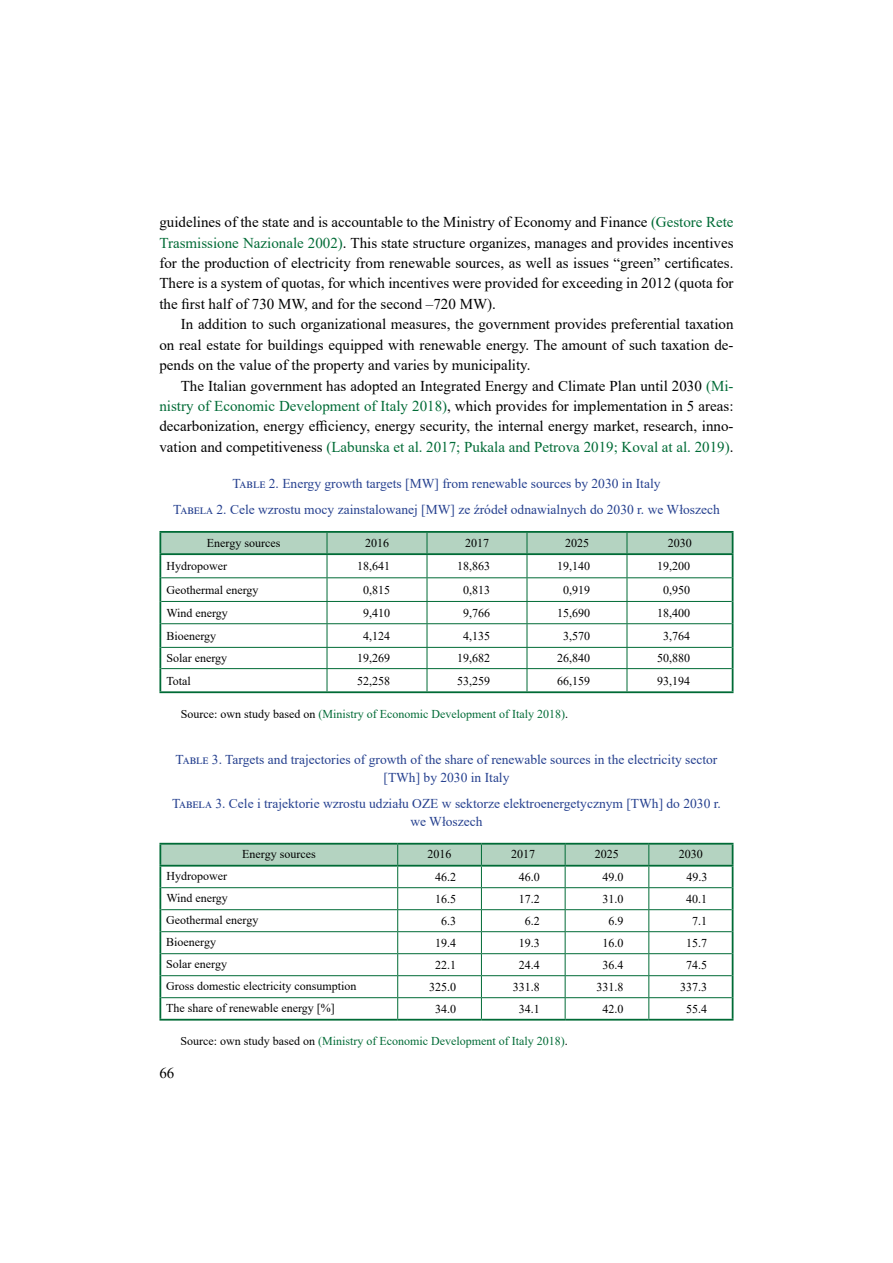
<style>
.page{position:relative;width:893px;height:1263px;background:#fff}
.page>*{position:absolute;margin:0;border:0;box-sizing:border-box;transform-origin:0 0}
.t1{font:15px/20.4px "Times New Roman";color:#000;text-align:justify}
.t2{font:13.5px/17.7px "Times New Roman";color:#25408f;text-align:center}
.t3{font:12px "Times New Roman";color:#000}
.t4{font:12px "Times New Roman";color:#006b36}
.s1{color:#006b36}
.s2{color:#000}
</style>
<div class="page">
<hr style="left:159px;top:531px;width:168px;height:2px;background:#006b36">
<hr style="left:159px;top:533px;width:2px;height:20px;background:#006b36">
<hr style="left:327px;top:531px;width:100px;height:2px;background:#006b36">
<hr style="left:427px;top:531px;width:100px;height:2px;background:#006b36">
<hr style="left:527px;top:531px;width:100px;height:2px;background:#006b36">
<hr style="left:627px;top:531px;width:106px;height:2px;background:#006b36">
<hr style="left:159px;top:555px;width:2px;height:23px;background:#006b36">
<hr style="left:159px;top:578px;width:2px;height:23px;background:#006b36">
<hr style="left:159px;top:601px;width:2px;height:23px;background:#006b36">
<hr style="left:159px;top:624px;width:2px;height:23px;background:#006b36">
<hr style="left:159px;top:647px;width:2px;height:22px;background:#006b36">
<hr style="left:159px;top:669px;width:2px;height:22px;background:#006b36">
<hr style="left:159px;top:691px;width:168px;height:2px;background:#006b36">
<hr style="left:327px;top:691px;width:100px;height:2px;background:#006b36">
<hr style="left:427px;top:691px;width:100px;height:2px;background:#006b36">
<hr style="left:527px;top:691px;width:100px;height:2px;background:#006b36">
<hr style="left:627px;top:691px;width:106px;height:2px;background:#006b36">
<svg style="left:160px;top:532px;width:573px;height:159px"></svg>
<hr style="left:159px;top:553px;width:168px;height:2px;background:#006b36">
<hr style="left:327px;top:553px;width:100px;height:2px;background:#006b36">
<hr style="left:427px;top:553px;width:100px;height:2px;background:#006b36">
<hr style="left:527px;top:553px;width:100px;height:2px;background:#006b36">
<hr style="left:627px;top:553px;width:106px;height:2px;background:#006b36">
<hr style="left:159px;top:843px;width:239px;height:1px;background:#006b36">
<hr style="left:159px;top:844px;width:2px;height:21px;background:#006b36">
<hr style="left:398px;top:843px;width:83px;height:1px;background:#006b36">
<hr style="left:481px;top:843px;width:84px;height:1px;background:#006b36">
<hr style="left:565px;top:843px;width:84px;height:1px;background:#006b36">
<hr style="left:649px;top:843px;width:84px;height:1px;background:#006b36">
<hr style="left:159px;top:866px;width:2px;height:22px;background:#006b36">
<hr style="left:159px;top:888px;width:2px;height:22px;background:#006b36">
<hr style="left:159px;top:910px;width:2px;height:22px;background:#006b36">
<hr style="left:159px;top:932px;width:2px;height:22px;background:#006b36">
<hr style="left:159px;top:954px;width:2px;height:22px;background:#006b36">
<hr style="left:159px;top:976px;width:2px;height:22px;background:#006b36">
<hr style="left:159px;top:998px;width:2px;height:21px;background:#006b36">
<hr style="left:159px;top:1019px;width:239px;height:1px;background:#006b36">
<hr style="left:398px;top:1019px;width:83px;height:1px;background:#006b36">
<hr style="left:481px;top:1019px;width:84px;height:1px;background:#006b36">
<hr style="left:565px;top:1019px;width:84px;height:1px;background:#006b36">
<hr style="left:649px;top:1019px;width:84px;height:1px;background:#006b36">
<svg style="left:160px;top:844px;width:573px;height:175px"></svg>
<hr style="left:159px;top:865px;width:239px;height:1px;background:#006b36">
<hr style="left:398px;top:865px;width:83px;height:1px;background:#006b36">
<hr style="left:481px;top:865px;width:84px;height:1px;background:#006b36">
<hr style="left:565px;top:865px;width:84px;height:1px;background:#006b36">
<hr style="left:649px;top:865px;width:84px;height:1px;background:#006b36">
<p class="t1" style="left:159px;top:212px;width:576px">guidelines of the state and is accountable to the Ministry of Economy and Finance <span class="s1">(Gestore Rete Trasmissione Nazionale 2002)</span>. This state structure organizes, manages and provides incentives for the production of electricity from renewable sources, as well as issues “green” certificates.<br>There is a system of quotas, for which incentives were provided for exceeding in 2012 (quota for the first half of 730 MW, and for the second –720 MW).</p>
<p class="t1" style="left:159px;top:314px;width:576px;text-indent:21px">In addition to such organizational measures, the government provides preferential taxation on real estate for buildings equipped with renewable energy. The amount of such taxation de&shy;pends on the value of the property and varies by municipality.</p>
<p class="t1" style="left:159px;top:375px;width:576px;text-indent:21px">The Italian government has adopted an Integrated Energy and Climate Plan until 2030 <span class="s1">(Mi&shy;nistry of Economic Development of Italy 2018)</span>, which provides for implementation in 5 areas: decarbonization, energy efficiency, energy security, the internal energy market, research, inno&shy;vation and competitiveness <span class="s1">(Labunska et al. 2017; Pukala and Petrova 2019; Koval at al. 2019)</span>.</p>
<p class="t2" style="left:173px;top:470px;width:548px;line-height:26.2px">Table 2. Energy growth targets [MW] from renewable sources by 2030 in Italy<br>Tabela 2. Cele wzrostu mocy zainstalowanej [MW] ze źródeł odnawialnych do 2030 r. we Włoszech</p>
<p class="t3" style="left:207px;top:535px;width:75px">Energy sources</p>
<p class="t3" style="left:365px;top:535px;width:25px">2016</p>
<p class="t3" style="left:465px;top:535px;width:25px">2017</p>
<p class="t3" style="left:565px;top:535px;width:25px">2025</p>
<p class="t3" style="left:668px;top:535px;width:25px">2030</p>
<p class="t3" style="left:166px;top:558px;width:62px">Hydropower</p>
<p class="t3" style="left:357px;top:558px;width:34px">18,641</p>
<p class="t3" style="left:457px;top:558px;width:34px">18,863</p>
<p class="t3" style="left:557px;top:558px;width:34px">19,140</p>
<p class="t3" style="left:657px;top:558px;width:34px">19,200</p>
<p class="t3" style="left:166px;top:581px;width:94px">Geothermal energy</p>
<p class="t3" style="left:363px;top:581px;width:28px">0,815</p>
<p class="t3" style="left:463px;top:581px;width:28px">0,813</p>
<p class="t3" style="left:563px;top:581px;width:28px">0,919</p>
<p class="t3" style="left:663px;top:581px;width:28px">0,950</p>
<p class="t3" style="left:166px;top:604px;width:63px">Wind energy</p>
<p class="t3" style="left:363px;top:604px;width:28px">9,410</p>
<p class="t3" style="left:463px;top:604px;width:28px">9,766</p>
<p class="t3" style="left:557px;top:604px;width:34px">15,690</p>
<p class="t3" style="left:657px;top:604px;width:34px">18,400</p>
<p class="t3" style="left:166px;top:627px;width:51px">Bioenergy</p>
<p class="t3" style="left:363px;top:627px;width:28px">4,124</p>
<p class="t3" style="left:463px;top:627px;width:28px">4,135</p>
<p class="t3" style="left:563px;top:627px;width:28px">3,570</p>
<p class="t3" style="left:663px;top:627px;width:28px">3,764</p>
<p class="t3" style="left:166px;top:650px;width:62px">Solar energy</p>
<p class="t3" style="left:357px;top:650px;width:34px">19,269</p>
<p class="t3" style="left:457px;top:650px;width:34px">19,682</p>
<p class="t3" style="left:557px;top:650px;width:34px">26,840</p>
<p class="t3" style="left:657px;top:650px;width:34px">50,880</p>
<p class="t3" style="left:166px;top:672px;width:26px">Total</p>
<p class="t3" style="left:357px;top:672px;width:34px">52,258</p>
<p class="t3" style="left:457px;top:672px;width:34px">53,259</p>
<p class="t3" style="left:557px;top:672px;width:34px">66,159</p>
<p class="t3" style="left:657px;top:672px;width:34px">93,194</p>
<p class="t4" style="left:181px;top:705px;width:389px"><span class="s2">Source: own study based on</span> (Ministry of Economic Development of Italy 2018)<span class="s2">.</span></p>
<p class="t2" style="left:176px;top:750px;width:543px">Table 3. Targets and trajectories of growth of the share of renewable sources in the electricity sector [TWh] by 2030 in Italy</p>
<p class="t2" style="left:172px;top:794px;width:550px">Tabela 3. Cele i trajektorie wzrostu udziału OZE w sektorze elektroenergetycznym [TWh] do 2030 r. we Włoszech</p>
<p class="t3" style="left:242px;top:845px;width:75px">Energy sources</p>
<p class="t3" style="left:428px;top:845px;width:25px">2016</p>
<p class="t3" style="left:511px;top:845px;width:25px">2017</p>
<p class="t3" style="left:595px;top:845px;width:25px">2025</p>
<p class="t3" style="left:679px;top:845px;width:25px">2030</p>
<p class="t3" style="left:166px;top:867px;width:62px">Hydropower</p>
<p class="t3" style="left:435px;top:868px;width:22px">46.2</p>
<p class="t3" style="left:519px;top:868px;width:22px">46.0</p>
<p class="t3" style="left:603px;top:868px;width:22px">49.0</p>
<p class="t3" style="left:686px;top:868px;width:22px">49.3</p>
<p class="t3" style="left:166px;top:889px;width:63px">Wind energy</p>
<p class="t3" style="left:435px;top:890px;width:22px">16.5</p>
<p class="t3" style="left:519px;top:890px;width:22px">17.2</p>
<p class="t3" style="left:603px;top:890px;width:22px">31.0</p>
<p class="t3" style="left:686px;top:890px;width:22px">40.1</p>
<p class="t3" style="left:166px;top:911px;width:94px">Geothermal energy</p>
<p class="t3" style="left:441px;top:912px;width:16px">6.3</p>
<p class="t3" style="left:525px;top:912px;width:16px">6.2</p>
<p class="t3" style="left:609px;top:912px;width:16px">6.9</p>
<p class="t3" style="left:692px;top:912px;width:16px">7.1</p>
<p class="t3" style="left:166px;top:933px;width:51px">Bioenergy</p>
<p class="t3" style="left:435px;top:934px;width:22px">19.4</p>
<p class="t3" style="left:519px;top:934px;width:22px">19.3</p>
<p class="t3" style="left:603px;top:934px;width:22px">16.0</p>
<p class="t3" style="left:686px;top:934px;width:22px">15.7</p>
<p class="t3" style="left:166px;top:955px;width:62px">Solar energy</p>
<p class="t3" style="left:435px;top:956px;width:22px">22.1</p>
<p class="t3" style="left:519px;top:956px;width:22px">24.4</p>
<p class="t3" style="left:603px;top:956px;width:22px">36.4</p>
<p class="t3" style="left:686px;top:956px;width:22px">74.5</p>
<p class="t3" style="left:166px;top:977px;width:192px">Gross domestic electricity consumption</p>
<p class="t3" style="left:429px;top:978px;width:28px">325.0</p>
<p class="t3" style="left:513px;top:978px;width:28px">331.8</p>
<p class="t3" style="left:597px;top:978px;width:28px">331.8</p>
<p class="t3" style="left:680px;top:978px;width:28px">337.3</p>
<p class="t3" style="left:166px;top:999px;width:170px">The share of renewable energy [%]</p>
<p class="t3" style="left:435px;top:1000px;width:22px">34.0</p>
<p class="t3" style="left:519px;top:1000px;width:22px">34.1</p>
<p class="t3" style="left:602px;top:1000px;width:22px">42.0</p>
<p class="t3" style="left:686px;top:1000px;width:22px">55.4</p>
<p class="t4" style="left:181px;top:1032px;width:389px"><span class="s2">Source: own study based on</span> (Ministry of Economic Development of Italy 2018)<span class="s2">.</span></p>
<p class="t1" style="left:159px;top:1062px;width:16px">66</p>
</div>
